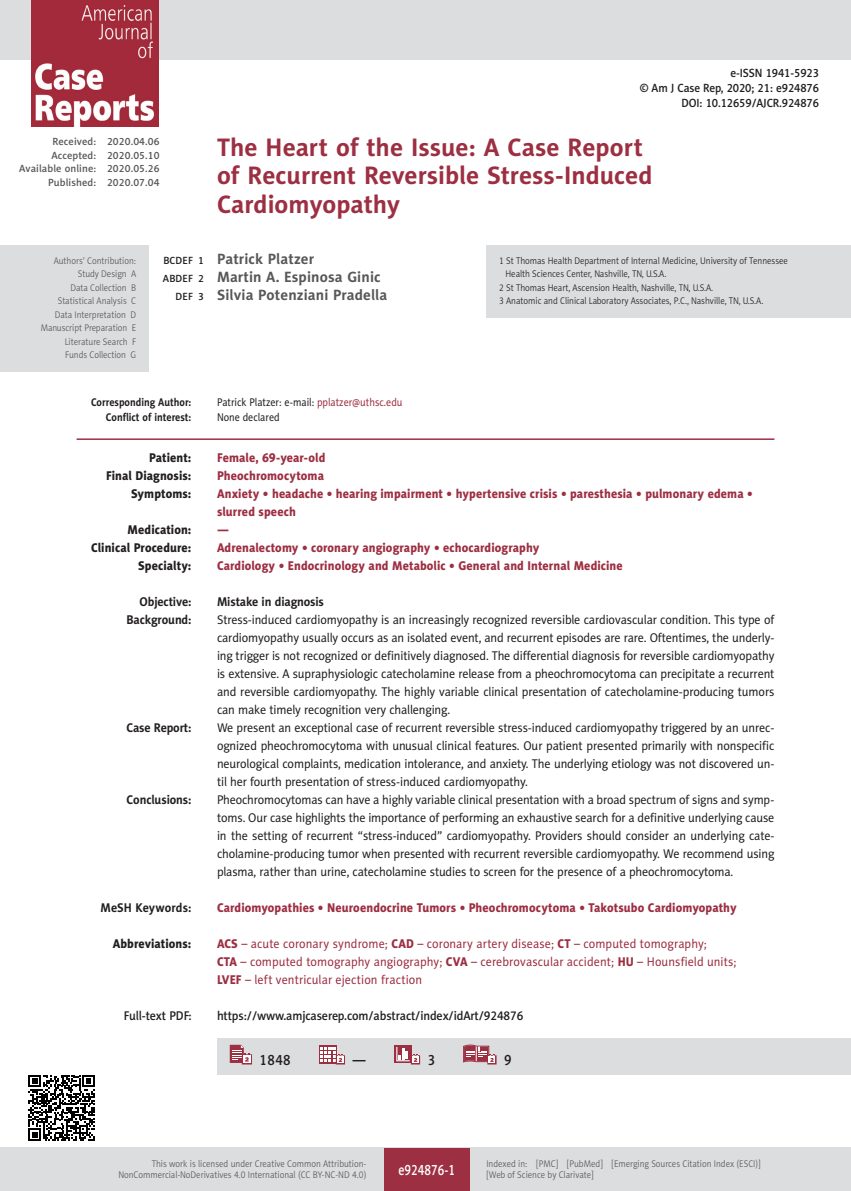
<style>
.page{position:relative;width:851px;height:1191px;background:#fff}
.page>*{position:absolute;margin:0;border:0;box-sizing:border-box;transform-origin:0 0}
.AJCR_Tytul{font:700 25.5px/28.5px "Naomi Sans EFN";color:#9d2f42}
.AJCR_Autorzy{font:700 15px "Naomi Sans EFN";letter-spacing:.01em;color:#57585a}
.AJCR_e-PAGINA{font:15px "Naomi Sans EFN Medium";color:#fff;scale:.8 1}
.AJCR_dane{font:15px "Naomi Sans EFN Medium";color:#231f20;scale:.9 1}
.AJCR_Summary_body{font:12.75px/18px "Naomi Sans EFN";letter-spacing:-.01em;color:#231f20;text-align:justify;scale:.95 1}
.AJCR_keywords{font:12.75px/18px "Naomi Sans EFN Heavy";letter-spacing:.005em;color:#9d2f42;scale:.95 1}
.AJCR_keywords-2{font:12.75px/18px "Naomi Sans EFN";letter-spacing:.005em;color:#9d2f42;scale:.95 1}
.AJCR_keywords-3{font:12.75px "Naomi Sans EFN Heavy";letter-spacing:.005em;color:#231f20;scale:.95 1}
.AJCR_full_text_pdf{font:12.75px "Naomi Sans EFN Medium";letter-spacing:-.01em;color:#231f20;scale:.95 1}
.AJCR_Summary_body-2{font:700 12.75px "Naomi Sans EFN";letter-spacing:-.01em;color:#231f20;scale:.95 1}
.AJCR_keywords-4{font:700 12.75px "Naomi Sans EFN";letter-spacing:.005em;color:#231f20;scale:.95 1}
.AJCR_full_text_pdf-2{font:12px "Naomi Sans EFN Medium";letter-spacing:-.01em;color:#231f20;scale:.95 1}
.AJCR_Adres{font:11.25px "Naomi Sans EFN";color:#231f20;scale:.9 1}
.AJCR_Adres-2{font:700 11.25px "Naomi Sans EFN";color:#231f20;scale:.9 1}
.t1{font:10.5px "Naomi Sans EFN Medium";letter-spacing:.01em;color:#57585a}
.t2{font:9.75px/11.2px "Naomi Sans EFN Light";color:#57585a;scale:.9 1}
.AJCR_Afiliacja{font:9.75px/13.5px "Naomi Sans EFN Light";color:#231f20;scale:.9 1}
.s1{font-family:"Naomi Sans EFN Medium";font-weight:400;font-size:10.5px;color:#231f20}
.s2{color:#9d2f42}
.s3{font-family:"Naomi Sans EFN Heavy"}
</style>
<div class="page">
<div style="left:217px;top:1038px;width:633px;height:36px;background:#dcdddf"></div>
<svg style="left:230px;top:1044px;width:22px;height:20px"></svg>
<div style="left:319px;top:1045px;width:17px;height:18px;background:#9d2f42"></div>
<svg style="left:320px;top:1046px;width:25px;height:18px"></svg>
<div style="left:394px;top:1045px;width:18px;height:18px;background:#9d2f42"></div>
<svg style="left:396px;top:1047px;width:24px;height:17px"></svg>
<svg style="left:463px;top:1044px;width:33px;height:20px"></svg>
<hr style="left:77px;top:438px;width:697px;height:2px;background:#9d2f42">
<div style="left:0;top:246px;width:149px;height:126px;background:#dcdddf"></div>
<div style="left:486px;top:246px;width:364px;height:72px;background:#dcdddf"></div>
<svg style="left:28px;top:1075px;width:67px;height:66px"></svg>
<div style="left:0;top:0;width:850px;height:60px;background:#dcdddf"></div>
<img style="left:32px;top:0;width:127px;height:127px">
<div style="left:0;top:1148px;width:850px;height:43px;background:#dcdddf"></div>
<div style="left:384px;top:1147px;width:85px;height:43px;background:#9d2f42"></div>
<p class="AJCR_full_text_pdf-2" style="left:730px;top:66px;width:95px">e-ISSN 1941-5923</p>
<p class="AJCR_full_text_pdf-2" style="left:639px;top:81px;width:190px">© Am J Case Rep, 2020; 21: e924876</p>
<p class="AJCR_full_text_pdf-2" style="left:681px;top:96px;width:146px">DOI: 10.12659/AJCR.924876</p>
<p class="AJCR_Tytul" style="left:217px;top:133px;width:437px">The Heart of the Issue: A Case Report of Recurrent Reversible Stress-Induced<br>Cardiomyopathy</p>
<p class="AJCR_Autorzy" style="left:163px;top:250px;width:152px"><span class="s1">BCDEF 1</span> Patrick Platzer</p>
<p class="AJCR_Autorzy" style="left:163px;top:268px;width:219px"><span class="s1">ABDEF 2</span> Martin A. Espinosa Ginic</p>
<p class="AJCR_Autorzy" style="left:176px;top:286px;width:213px"><span class="s1">DEF 3</span> Silvia Potenziani Pradella</p>
<p class="t1" style="left:52px;top:136px;width:109px">Received: 2020.04.06</p>
<p class="t1" style="left:51px;top:149px;width:110px">Accepted: 2020.05.10</p>
<p class="t1" style="left:19px;top:163px;width:142px">Available online: 2020.05.26</p>
<p class="t1" style="left:48px;top:176px;width:113px">Published: 2020.07.04</p>
<p class="t2" style="left:54px;top:255px;width:93px">Authors’ Contribution:</p>
<p class="t2" style="left:78px;top:268px;width:66px">Study Design A</p>
<p class="t2" style="left:70px;top:282px;width:74px">Data Collection B</p>
<p class="t2" style="left:58px;top:295px;width:89px">Statistical Analysis C</p>
<p class="t2" style="left:55px;top:309px;width:92px">Data Interpretation D</p>
<p class="t2" style="left:41px;top:322px;width:107px">Manuscript Preparation E</p>
<p class="t2" style="left:65px;top:336px;width:81px">Literature Search F</p>
<p class="t2" style="left:65px;top:349px;width:80px">Funds Collection G</p>
<p class="AJCR_Afiliacja" style="left:505px;top:254px;width:315px;text-indent:-6px">1 St Thomas Health Department of Internal Medicine, University of Tennessee<br>Health Sciences Center, Nashville, TN, U.S.A.</p>
<p class="AJCR_Afiliacja" style="left:499px;top:281px;width:239px">2 St Thomas Heart, Ascension Health, Nashville, TN, U.S.A.</p>
<p class="AJCR_Afiliacja" style="left:499px;top:294px;width:295px">3 Anatomic and Clinical Laboratory Associates, P.C., Nashville, TN, U.S.A.</p>
<p class="AJCR_Adres-2" style="left:91px;top:395px;width:113px">Corresponding Author:</p>
<p class="AJCR_Adres" style="left:217px;top:395px;width:208px">Patrick Platzer: e-mail: <span class="s2">pplatzer@uthsc.edu</span></p>
<p class="AJCR_Adres-2" style="left:106px;top:411px;width:97px">Conflict of interest:</p>
<p class="AJCR_Adres" style="left:217px;top:411px;width:71px">None declared</p>
<p class="AJCR_keywords-3" style="left:149px;top:450px;width:46px">Patient:</p>
<p class="AJCR_keywords" style="left:217px;top:448px;width:115px">Female, 69-year-old</p>
<p class="AJCR_keywords-3" style="left:106px;top:468px;width:91px">Final Diagnosis:</p>
<p class="AJCR_keywords" style="left:217px;top:466px;width:114px">Pheochromocytoma</p>
<p class="AJCR_keywords-3" style="left:131px;top:486px;width:65px">Symptoms:</p>
<p class="AJCR_keywords" style="left:217px;top:484px;width:565px">Anxiety • headache • hearing impairment • hypertensive crisis • paresthesia • pulmonary edema • slurred speech</p>
<p class="AJCR_keywords-3" style="left:128px;top:522px;width:69px">Medication:</p>
<p class="AJCR_keywords" style="left:217px;top:520px;width:14px">—</p>
<p class="AJCR_keywords-3" style="left:91px;top:540px;width:107px">Clinical Procedure:</p>
<p class="AJCR_keywords" style="left:217px;top:538px;width:341px">Adrenalectomy • coronary angiography • echocardiography</p>
<p class="AJCR_keywords-3" style="left:138px;top:558px;width:58px">Specialty:</p>
<p class="AJCR_keywords" style="left:217px;top:556px;width:428px">Cardiology • Endocrinology and Metabolic • General and Internal Medicine</p>
<p class="AJCR_Summary_body-2" style="left:139px;top:594px;width:56px">Objective:</p>
<p class="AJCR_Summary_body-2" style="left:217px;top:594px;width:114px">Mistake in diagnosis</p>
<p class="AJCR_Summary_body-2" style="left:126px;top:612px;width:70px">Background:</p>
<p class="AJCR_Summary_body" style="left:217px;top:611px;width:588px">Stress-induced cardiomyopathy is an increasingly recognized reversible cardiovascular condition. This type of cardiomyopathy usually occurs as an isolated event, and recurrent episodes are rare. Oftentimes, the underly&shy;ing trigger is not recognized or definitively diagnosed. The differential diagnosis for reversible cardiomyopathy is extensive. A supraphysiologic catecholamine release from a pheochromocytoma can precipitate a recurrent and reversible cardiomyopathy. The highly variable clinical presentation of catecholamine-producing tumors can make timely recognition very challenging.</p>
<p class="AJCR_Summary_body-2" style="left:126px;top:720px;width:70px">Case Report:</p>
<p class="AJCR_Summary_body" style="left:217px;top:719px;width:588px">We present an exceptional case of recurrent reversible stress-induced cardiomyopathy triggered by an unrec&shy;ognized pheochromocytoma with unusual clinical features. Our patient presented primarily with nonspecific neurological complaints, medication intolerance, and anxiety. The underlying etiology was not discovered un&shy;til her fourth presentation of stress-induced cardiomyopathy.</p>
<p class="AJCR_Summary_body-2" style="left:127px;top:792px;width:70px">Conclusions:</p>
<p class="AJCR_Summary_body" style="left:217px;top:791px;width:588px">Pheochromocytomas can have a highly variable clinical presentation with a broad spectrum of signs and symp&shy;toms. Our case highlights the importance of performing an exhaustive search for a definitive underlying cause in the setting of recurrent “stress-induced” cardiomyopathy. Providers should consider an underlying cate&shy;cholamine-producing tumor when presented with recurrent reversible cardiomyopathy. We recommend using plasma, rather than urine, catecholamine studies to screen for the presence of a pheochromocytoma.</p>
<p class="AJCR_keywords-4" style="left:100px;top:900px;width:97px">MeSH Keywords:</p>
<p class="AJCR_keywords" style="left:217px;top:898px;width:548px">Cardiomyopathies • Neuroendocrine Tumors • Pheochromocytoma • Takotsubo Cardiomyopathy</p>
<p class="AJCR_keywords-3" style="left:113px;top:936px;width:84px">Abbreviations:</p>
<p class="AJCR_keywords-2" style="left:217px;top:935px;width:548px"><span class="s3">ACS</span> – acute coronary syndrome; <span class="s3">CAD</span> – coronary artery disease; <span class="s3">CT</span> – computed tomography;<br><span class="s3">CTA</span> – computed tomography angiography; <span class="s3">CVA</span> – cerebrovascular accident; <span class="s3">HU</span> – Hounsfield units;<br><span class="s3">LVEF</span> – left ventricular ejection fraction</p>
<p class="AJCR_full_text_pdf" style="left:124px;top:1008px;width:73px">Full-text PDF:</p>
<p class="AJCR_full_text_pdf" style="left:217px;top:1008px;width:324px">https://www.amjcaserep.com/abstract/index/idArt/924876</p>
<p class="AJCR_dane" style="left:259px;top:1050px;width:36px">1848</p>
<p class="AJCR_dane" style="left:352px;top:1050px;width:16px">—</p>
<p class="AJCR_dane" style="left:427px;top:1050px;width:10px">3</p>
<p class="AJCR_dane" style="left:504px;top:1050px;width:10px">9</p>
<p class="t2" style="left:118px;top:1158px;width:277px;text-align:right">This work is licensed under Creative Common Attribution-<br>NonCommercial-NoDerivatives 4.0 International (CC BY-NC-ND 4.0)</p>
<p class="AJCR_e-PAGINA" style="left:398px;top:1160px;width:72px">e924876-1</p>
<p class="t2" style="left:486px;top:1158px;width:306px">Indexed in: [PMC] [PubMed] [Emerging Sources Citation Index (ESCI)] [Web of Science by Clarivate]</p>
</div>
